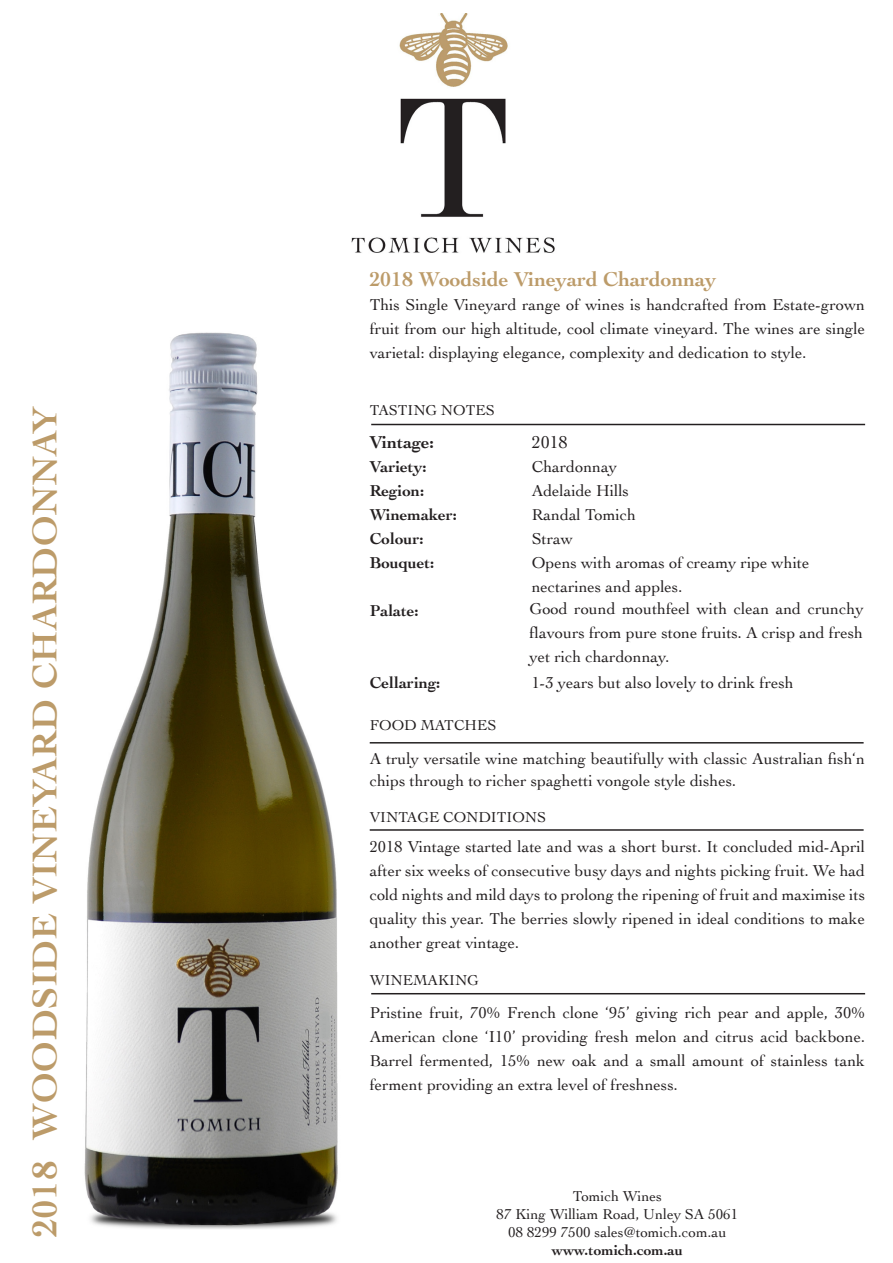
<style>
.page{position:relative;width:893px;height:1263px;background:#fff}
.page>*{position:absolute;margin:0;border:0;box-sizing:border-box;transform-origin:0 0}
.t1{font:700 36px "Cochin";letter-spacing:.02em;color:#bc9b69}
.t2{font:700 21px "Cochin";color:#bc9b69}
.t3{font:700 18px "Cochin";color:#231f20}
.t4{font:18px "Cochin";color:#231f20}
.t5{font:16.5px/24px "Cochin";color:#231f20;text-align:justify}
.t6{font:700 16.5px "Cochin";color:#231f20}
.t7{font:15px "Cochin";color:#231f20}
.t8{font:700 15px "Cochin";color:#231f20}
</style>
<div class="page">
<img style="left:352px;top:14px;width:203px;height:239px">
<img style="left:84px;top:332px;width:254px;height:897px">
<hr style="left:371px;top:993px;width:494px;height:1px;background:#231f20">
<hr style="left:371px;top:424px;width:494px;height:1px;background:#231f20">
<hr style="left:370px;top:742px;width:494px;height:1px;background:#231f20">
<hr style="left:370px;top:829px;width:494px;height:2px;background:#231f20">
<p class="t1" style="left:20px;top:1237px;width:833px;rotate:-90deg">2018 WOODSIDE VINEYARD CHARDONNAY</p>
<p class="t2" style="left:370px;top:265px;width:348px">2018 Woodside Vineyard Chardonnay</p>
<p class="t5" style="left:370px;top:292px;width:497px">This Single Vineyard range of wines is handcrafted from Estate-grown fruit from our high altitude, cool climate vineyard. The wines are single varietal: displaying elegance, complexity and dedication to style.</p>
<p class="t7" style="left:370px;top:400px;width:126px">TASTING NOTES</p>
<p class="t3" style="left:370px;top:430px;width:66px">Vintage:</p>
<p class="t4" style="left:532px;top:430px;width:37px">2018</p>
<p class="t6" style="left:370px;top:456px;width:59px">Variety:</p>
<p class="t5" style="left:532px;top:454px;width:87px">Chardonnay</p>
<p class="t6" style="left:370px;top:480px;width:56px">Region:</p>
<p class="t5" style="left:532px;top:478px;width:99px">Adelaide Hills</p>
<p class="t6" style="left:370px;top:504px;width:89px">Winemaker:</p>
<p class="t5" style="left:532px;top:502px;width:106px">Randal Tomich</p>
<p class="t6" style="left:370px;top:528px;width:56px">Colour:</p>
<p class="t5" style="left:532px;top:526px;width:43px">Straw</p>
<p class="t6" style="left:370px;top:552px;width:66px">Bouquet:</p>
<p class="t5" style="left:532px;top:550px;width:279px">Opens with aromas of creamy ripe white</p>
<p class="t5" style="left:532px;top:574px;width:152px">nectarines and apples.</p>
<p class="t6" style="left:370px;top:600px;width:51px">Palate:</p>
<p class="t5" style="left:530px;top:596px;width:336px">Good round mouthfeel with clean and crunchy flavours from pure stone fruits. A crisp and fresh yet rich chardonnay.</p>
<p class="t6" style="left:370px;top:672px;width:72px">Cellaring:</p>
<p class="t5" style="left:532px;top:670px;width:263px">1-3 years but also lovely to drink fresh</p>
<p class="t7" style="left:370px;top:715px;width:128px">FOOD MATCHES</p>
<p class="t5" style="left:370px;top:746px;width:497px;line-height:22.5px">A truly versatile wine matching beautifully with classic Australian fish‘n chips through to richer spaghetti vongole style dishes.</p>
<p class="t7" style="left:370px;top:807px;width:178px">VINTAGE CONDITIONS</p>
<p class="t5" style="left:370px;top:833px;width:497px">2018 Vintage started late and was a short burst. It concluded mid-April after six weeks of consecutive busy days and nights picking fruit. We had cold nights and mild days to prolong the ripening of fruit and maximise its quality this year. The berries slowly ripened in ideal conditions to make another great vintage.</p>
<p class="t7" style="left:370px;top:970px;width:111px">WINEMAKING</p>
<p class="t5" style="left:370px;top:1000px;width:497px">Pristine fruit, 70% French clone ‘95’ giving rich pear and apple, 30% American clone ‘I10’ providing fresh melon and citrus acid backbone.<br>Barrel fermented, 15% new oak and a small amount of stainless tank ferment providing an extra level of freshness.</p>
<p class="t7" style="left:573px;top:1186px;width:91px">Tomich Wines</p>
<p class="t7" style="left:497px;top:1204px;width:243px">87 King William Road, Unley SA 5061</p>
<p class="t7" style="left:508px;top:1222px;width:220px">08 8299 7500 sales@tomich.com.au</p>
<p class="t8" style="left:552px;top:1240px;width:132px">www.tomich.com.au</p>
</div>
